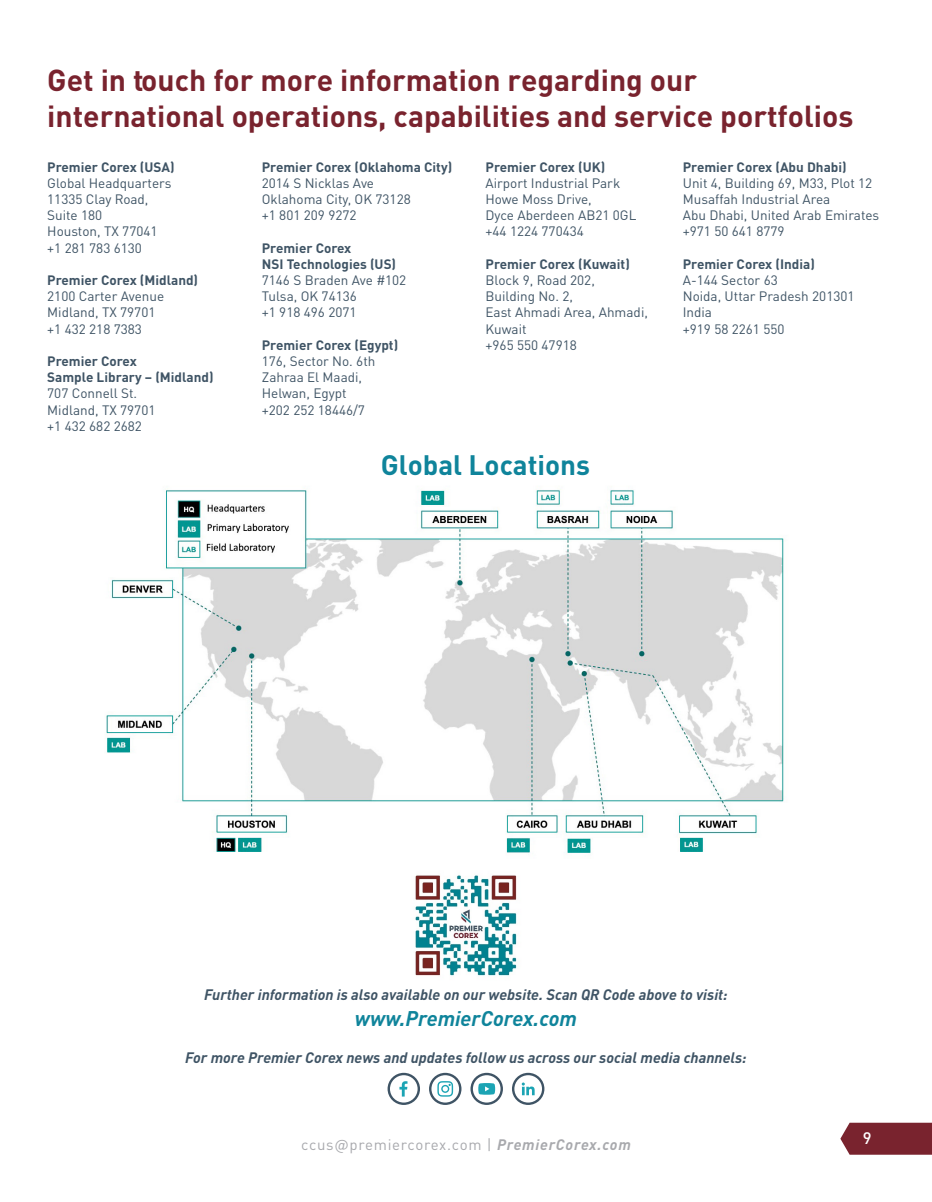
<style>
.page{position:relative;width:932px;height:1202px;background:#fff}
.page>*{position:absolute;margin:0;border:0;box-sizing:border-box;transform-origin:0 0}
.Paragraph_Titles{font:700 30px/36px "DIN Pro";color:#79232e}
.Paragraph_Titles-2{font:700 27.75px "DIN Pro";color:#0f849b}
.Paragraph_Titles-3{font:italic 700 21px "DIN Pro";color:#0f849b}
.t1{font:500 16.5px "DIN Pro";color:#fff}
.Paragraph_Titles-4{font:italic 700 15px "DIN Pro";color:#3f5465}
.t2{font:15px "DIN Pro";letter-spacing:.05em;color:#a8a9ad}
.Main_Paragraph_Text{font:13.5px "DIN Pro";color:#3f5465}
.Main_Paragraph_Text-2{font:700 13.5px "DIN Pro";color:#3f5465}
.s1{font-weight:700;font-style:italic}
</style>
<div class="page">
<img style="left:415px;top:875px;width:102px;height:101px">
<svg style="left:429px;top:1072px;width:32px;height:33px"></svg>
<svg style="left:387px;top:1072px;width:33px;height:33px"></svg>
<svg style="left:470px;top:1072px;width:33px;height:33px"></svg>
<svg style="left:512px;top:1072px;width:32px;height:33px"></svg>
<img style="left:106px;top:490px;width:678px;height:363px">
<svg style="left:840px;top:1122px;width:92px;height:32px;background:#83333d"></svg>
<p class="Paragraph_Titles" style="left:47px;top:59px;width:807px">Get in touch for more information regarding our international operations, capabilities and service portfolios</p>
<p class="Main_Paragraph_Text-2" style="left:47px;top:155px;width:129px">Premier Corex (USA)</p>
<p class="Main_Paragraph_Text" style="left:47px;top:172px;width:126px">Global Headquarters</p>
<p class="Main_Paragraph_Text" style="left:47px;top:188px;width:103px">11335 Clay Road,</p>
<p class="Main_Paragraph_Text" style="left:47px;top:205px;width:56px">Suite 180</p>
<p class="Main_Paragraph_Text" style="left:47px;top:221px;width:112px">Houston, TX 77041</p>
<p class="Main_Paragraph_Text" style="left:47px;top:237px;width:96px">+1 281 783 6130</p>
<p class="Main_Paragraph_Text-2" style="left:47px;top:269px;width:152px">Premier Corex (Midland)</p>
<p class="Main_Paragraph_Text" style="left:47px;top:286px;width:118px">2100 Carter Avenue</p>
<p class="Main_Paragraph_Text" style="left:47px;top:302px;width:110px">Midland, TX 79701</p>
<p class="Main_Paragraph_Text" style="left:47px;top:318px;width:96px">+1 432 218 7383</p>
<p class="Main_Paragraph_Text-2" style="left:47px;top:350px;width:91px">Premier Corex</p>
<p class="Main_Paragraph_Text-2" style="left:47px;top:366px;width:168px">Sample Library – (Midland)</p>
<p class="Main_Paragraph_Text" style="left:47px;top:383px;width:91px">707 Connell St.</p>
<p class="Main_Paragraph_Text" style="left:47px;top:399px;width:110px">Midland, TX 79701</p>
<p class="Main_Paragraph_Text" style="left:47px;top:415px;width:96px">+1 432 682 2682</p>
<p class="Main_Paragraph_Text-2" style="left:485px;top:155px;width:121px">Premier Corex (UK)</p>
<p class="Main_Paragraph_Text" style="left:485px;top:172px;width:136px">Airport Industrial Park</p>
<p class="Main_Paragraph_Text" style="left:485px;top:188px;width:108px">Howe Moss Drive,</p>
<p class="Main_Paragraph_Text" style="left:485px;top:205px;width:152px">Dyce Aberdeen AB21 0GL</p>
<p class="Main_Paragraph_Text" style="left:485px;top:221px;width:100px">+44 1224 770434</p>
<p class="Main_Paragraph_Text-2" style="left:485px;top:253px;width:146px">Premier Corex (Kuwait)</p>
<p class="Main_Paragraph_Text" style="left:485px;top:269px;width:111px">Block 9, Road 202,</p>
<p class="Main_Paragraph_Text" style="left:485px;top:286px;width:89px">Building No. 2,</p>
<p class="Main_Paragraph_Text" style="left:485px;top:302px;width:164px">East Ahmadi Area, Ahmadi,</p>
<p class="Main_Paragraph_Text" style="left:485px;top:318px;width:43px">Kuwait</p>
<p class="Main_Paragraph_Text" style="left:485px;top:334px;width:93px">+965 550 47918</p>
<p class="Main_Paragraph_Text-2" style="left:262px;top:155px;width:192px">Premier Corex (Oklahoma City)</p>
<p class="Main_Paragraph_Text" style="left:262px;top:172px;width:114px">2014 S Nicklas Ave</p>
<p class="Main_Paragraph_Text" style="left:262px;top:188px;width:150px">Oklahoma City, OK 73128</p>
<p class="Main_Paragraph_Text" style="left:262px;top:205px;width:96px">+1 801 209 9272</p>
<p class="Main_Paragraph_Text-2" style="left:262px;top:236px;width:91px">Premier Corex</p>
<p class="Main_Paragraph_Text-2" style="left:262px;top:253px;width:136px">NSI Technologies (US)</p>
<p class="Main_Paragraph_Text" style="left:262px;top:269px;width:146px">7146 S Braden Ave #102</p>
<p class="Main_Paragraph_Text" style="left:262px;top:286px;width:97px">Tulsa, OK 74136</p>
<p class="Main_Paragraph_Text" style="left:262px;top:302px;width:96px">+1 918 496 2071</p>
<p class="Main_Paragraph_Text-2" style="left:262px;top:334px;width:138px">Premier Corex (Egypt)</p>
<p class="Main_Paragraph_Text" style="left:262px;top:350px;width:115px">176, Sector No. 6th</p>
<p class="Main_Paragraph_Text" style="left:262px;top:367px;width:102px">Zahraa El Maadi,</p>
<p class="Main_Paragraph_Text" style="left:262px;top:383px;width:86px">Helwan, Egypt</p>
<p class="Main_Paragraph_Text" style="left:262px;top:399px;width:105px">+202 252 18446/7</p>
<p class="Main_Paragraph_Text-2" style="left:682px;top:155px;width:165px">Premier Corex (Abu Dhabi)</p>
<p class="Main_Paragraph_Text" style="left:682px;top:172px;width:191px">Unit 4, Building 69, M33, Plot 12</p>
<p class="Main_Paragraph_Text" style="left:682px;top:188px;width:149px">Musaffah Industrial Area</p>
<p class="Main_Paragraph_Text" style="left:682px;top:205px;width:198px">Abu Dhabi, United Arab Emirates</p>
<p class="Main_Paragraph_Text" style="left:682px;top:221px;width:103px">+971 50 641 8779</p>
<p class="Main_Paragraph_Text-2" style="left:682px;top:253px;width:134px">Premier Corex (India)</p>
<p class="Main_Paragraph_Text" style="left:682px;top:269px;width:96px">A-144 Sector 63</p>
<p class="Main_Paragraph_Text" style="left:682px;top:286px;width:173px">Noida, Uttar Pradesh 201301</p>
<p class="Main_Paragraph_Text" style="left:682px;top:302px;width:31px">India</p>
<p class="Main_Paragraph_Text" style="left:682px;top:318px;width:103px">+919 58 2261 550</p>
<p class="Paragraph_Titles-2" style="left:381px;top:441px;width:211px">Global Locations</p>
<p class="Paragraph_Titles-4" style="left:204px;top:982px;width:525px">Further information is also available on our website. Scan QR Code above to visit:</p>
<p class="Paragraph_Titles-3" style="left:355px;top:1000px;width:224px">www.PremierCorex.com</p>
<p class="Paragraph_Titles-4" style="left:185px;top:1045px;width:563px">For more Premier Corex news and updates follow us across our social media channels:</p>
<p class="t2" style="left:301px;top:1132px;width:331px">ccus@premiercorex.com | <span class="s1">PremierCorex.com</span></p>
<p class="t1" style="left:862px;top:1124px;width:10px">9</p>
</div>
